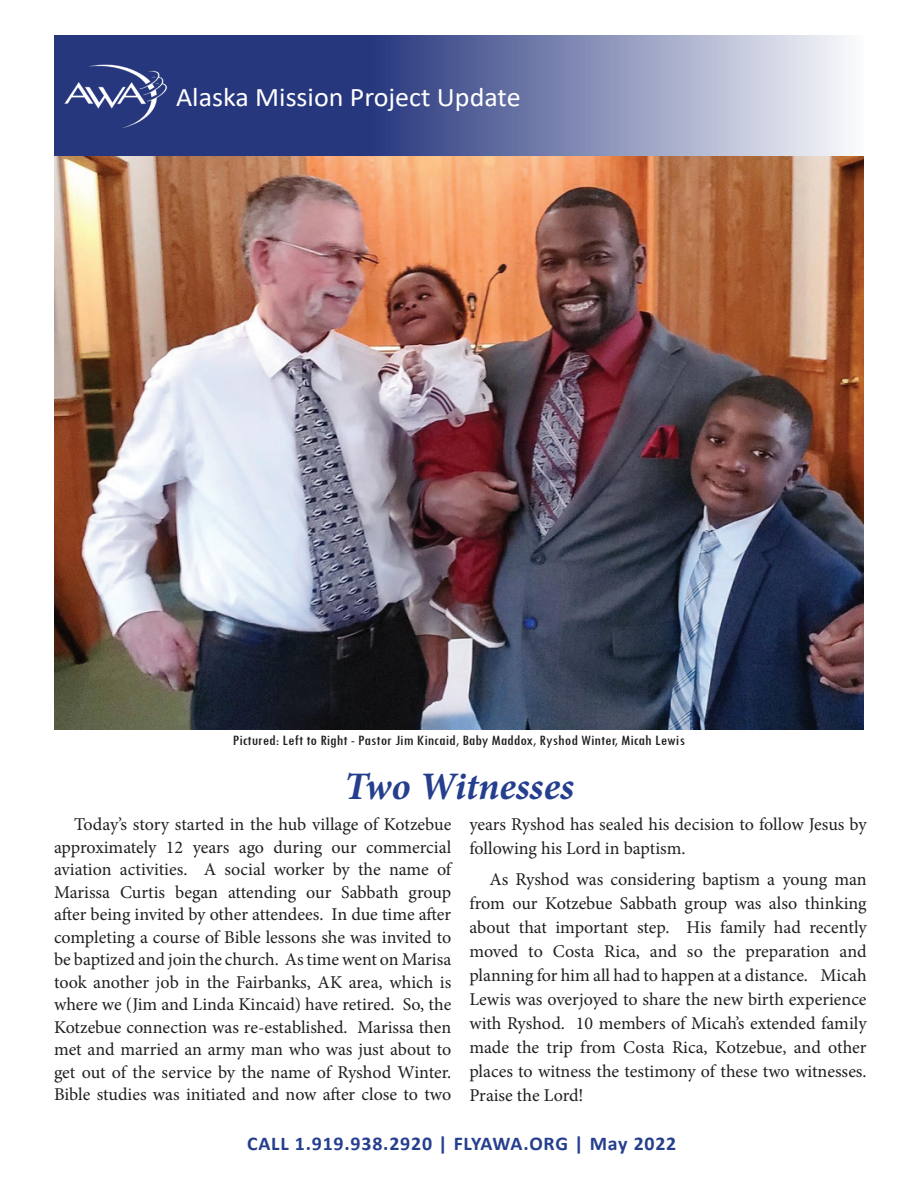
<style>
.page{position:relative;width:918px;height:1188px;background:#fff}
.page>*{position:absolute;margin:0;border:0;box-sizing:border-box;transform-origin:0 0}
.t1{font:italic 700 39px "Minion Pro";color:#253f8e}
.t2{font:27px "Calibri";color:#fff;scale:1.04 1}
.t3{font:700 19.5px "Calibri";letter-spacing:.04em;color:#253f8e}
.t4{font:18px/22.5px "Minion Pro";letter-spacing:-.005em;color:#1f2020;text-align:justify}
.t5{font:condensed 14.85px "Tw Cen";color:#1f2020;scale:1.21 1}
</style>
<div class="page">
<svg style="left:54px;top:35px;width:791px;height:121px;background:#6974a5"></svg>
<img style="left:63px;top:60px;width:105px;height:71px">
<img style="left:54px;top:156px;width:810px;height:574px">
<h2 class="t2" style="left:176px;top:78px;width:333px">Alaska Mission Project Update</h2>
<p class="t5" style="left:233px;top:732px;width:375px">Pictured: Left to Right - Pastor Jim Kincaid, Baby Maddox, Ryshod Winter, Micah Lewis</p>
<h1 class="t1" style="left:344px;top:759px;width:231px">Two Witnesses</h1>
<p class="t4" style="left:54px;top:813px;width:399px;text-indent:20px">Today’s story started in the hub village of Kotzebue approximately 12 years ago during our commercial aviation activities. A social worker by the name of Marissa Curtis began attending our Sabbath group after being invited by other attendees. In due time after completing a course of Bible lessons she was invited to be baptized and join the church. As time went on Marisa took another job in the Fairbanks, AK area, which is where we (Jim and Linda Kincaid) have retired. So, the Kotzebue connection was re-established. Marissa then met and married an army man who was just about to get out of the service by the name of Ryshod Winter.<br>Bible studies was initiated and now after close to two</p>
<p class="t4" style="left:469px;top:813px;width:399px;line-height:24px">years Ryshod has sealed his decision to follow Jesus by following his Lord in baptism.</p>
<p class="t4" style="left:469px;top:867px;width:399px;line-height:24px;text-indent:20px">As Ryshod was considering baptism a young man from our Kotzebue Sabbath group was also thinking about that important step. His family had recently moved to Costa Rica, and so the preparation and planning for him all had to happen at a distance. Micah Lewis was overjoyed to share the new birth experience with Ryshod. 10 members of Micah’s extended family made the trip from Costa Rica, Kotzebue, and other places to witness the testimony of these two witnesses.<br>Praise the Lord!</p>
<p class="t3" style="left:247px;top:1130px;width:431px">CALL 1.919.938.2920 | FLYAWA.ORG | May 2022</p>
</div>
